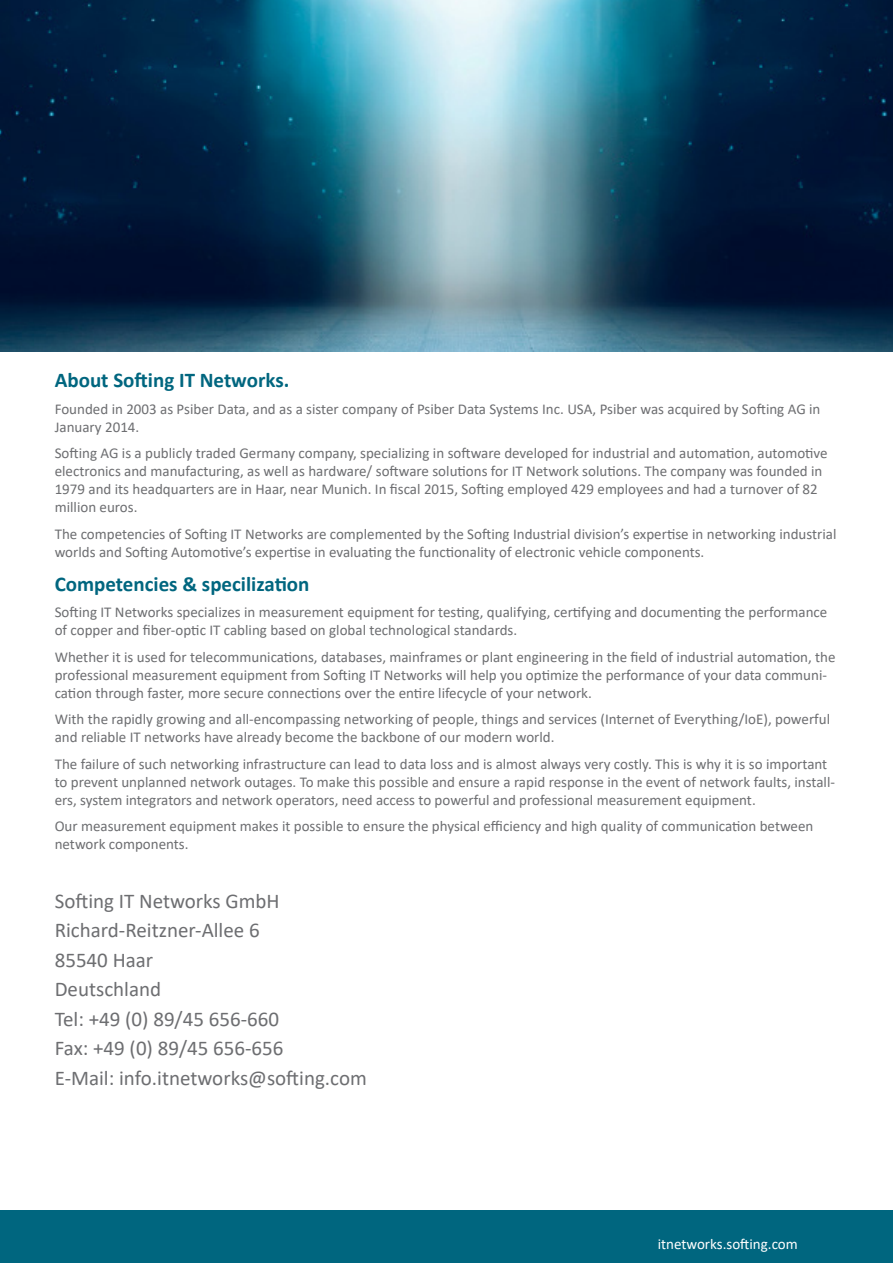
<style>
.page{position:relative;width:893px;height:1263px;background:#fff}
.page>*{position:absolute;margin:0;border:0;box-sizing:border-box;transform-origin:0 0}
.t1{font:21px/29.4px "Calibri";color:#6d6e71}
.t2{font:700 21px "Calibri";color:#00667f}
.t3{font:15px/18px "Calibri";color:#6d6e71}
.t4{font:15px "Calibri";color:#fff}
</style>
<div class="page">
<div style="left:1px;top:1211px;width:892px;height:52px;background:#00667f"></div>
<img style="left:1px;top:0;width:892px;height:352px">
<h1 class="t2" style="left:55px;top:365px;width:236px">About Softing IT Networks.</h1>
<p class="t3" style="left:55px;top:399px;width:767px">Founded in 2003 as Psiber Data, and as a sister company of Psiber Data Systems Inc. USA, Psiber was acquired by Softing AG in<br>January 2014.</p>
<p class="t3" style="left:55px;top:444px;width:774px">Softing AG is a publicly traded Germany company, specializing in software developed for industrial and automation, automotive electronics and manufacturing, as well as hardware/ software solutions for IT Network solutions. The company was founded in 1979 and its headquarters are in Haar, near Munich. In fiscal 2015, Softing employed 429 employees and had a turnover of 82 million euros.</p>
<p class="t3" style="left:55px;top:524px;width:783px">The competencies of Softing IT Networks are complemented by the Softing Industrial division’s expertise in networking industrial worlds and Softing Automotive’s expertise in evaluating the functionality of electronic vehicle components.</p>
<h1 class="t2" style="left:55px;top:569px;width:256px">Competencies &amp; specilization</h1>
<p class="t3" style="left:55px;top:603px;width:774px">Softing IT Networks specializes in measurement equipment for testing, qualifying, certifying and documenting the performance of copper and fiber-optic IT cabling based on global technological standards.</p>
<p class="t3" style="left:55px;top:647px;width:782px">Whether it is used for telecommunications, databases, mainframes or plant engineering in the field of industrial automation, the professional measurement equipment from Softing IT Networks will help you optimize the performance of your data communi&shy;cation through faster, more secure connections over the entire lifecycle of your network.</p>
<p class="t3" style="left:55px;top:710px;width:777px">With the rapidly growing and all-encompassing networking of people, things and services (Internet of Everything/IoE), powerful and reliable IT networks have already become the backbone of our modern world.</p>
<p class="t3" style="left:55px;top:754px;width:782px">The failure of such networking infrastructure can lead to data loss and is almost always very costly. This is why it is so important to prevent unplanned network outages. To make this possible and ensure a rapid response in the event of network faults, install&shy;ers, system integrators and network operators, need access to powerful and professional measurement equipment.</p>
<p class="t3" style="left:55px;top:817px;width:760px">Our measurement equipment makes it possible to ensure the physical efficiency and high quality of communication between network components.</p>
<h1 class="t1" style="left:55px;top:886px;width:314px">Softing IT Networks GmbH<br>Richard-Reitzner-Allee 6<br>85540 Haar<br>Deutschland<br>Tel: +49 (0) 89/45 656-660<br>Fax: +49 (0) 89/45 656-656<br>E-Mail: info.itnetworks@softing.com</h1>
<p class="t4" style="left:658px;top:1234px;width:142px">itnetworks.softing.com</p>
</div>
